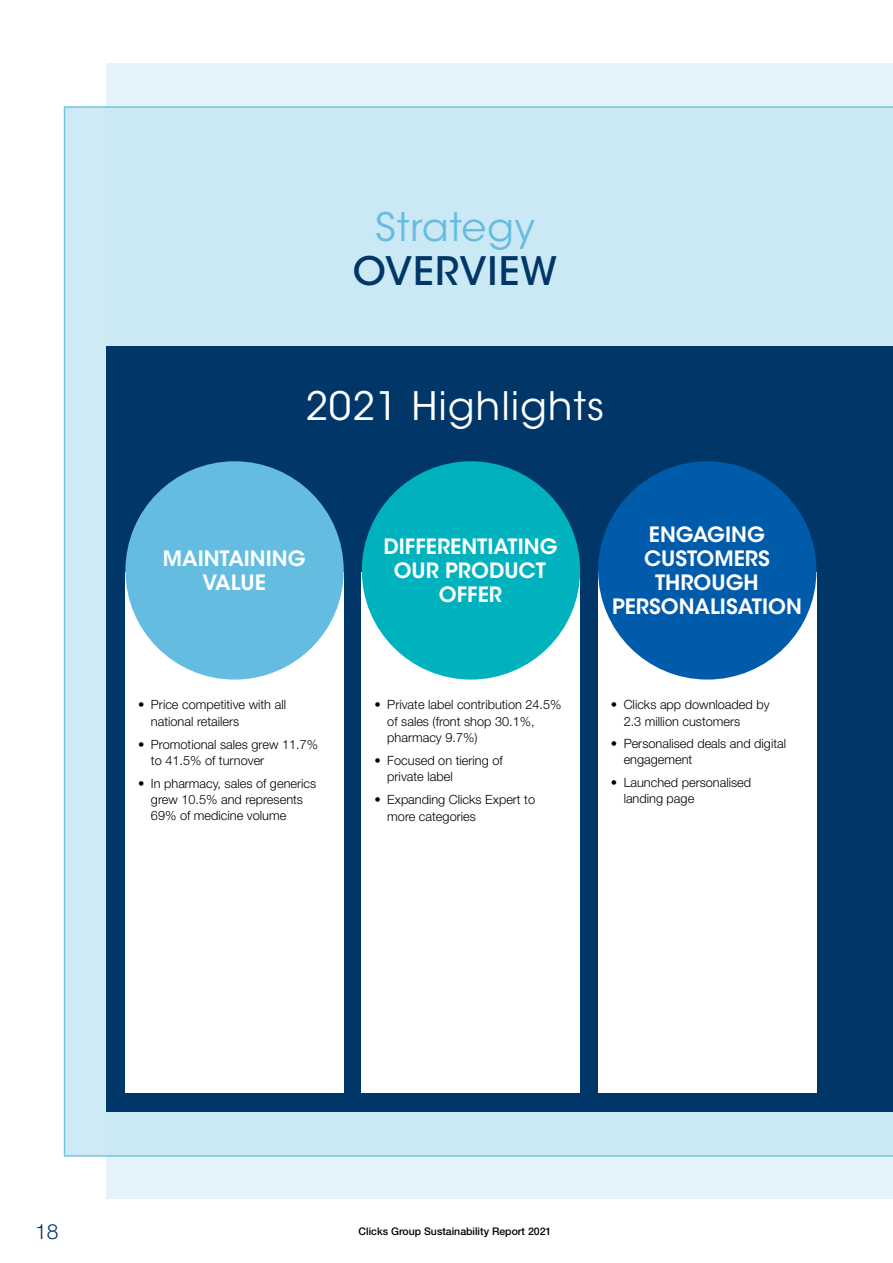
<style>
.page{position:relative;width:893px;height:1263px;background:#fff}
.page>*{position:absolute;margin:0;border:0;box-sizing:border-box;transform-origin:0 0}
.t1{font:39px "ITC Avant Garde Std";letter-spacing:.025em;color:#fff}
.t2{font:39px "ITC Avant Garde Std";letter-spacing:.025em;color:#64bde0}
.t3{font:500 39px "ITC Avant Garde Std";letter-spacing:.025em;color:#003768}
.t4{font:600 21px/24px "ITC Avant Garde Std";color:#fff;text-align:center}
.t5{font:300 21px "Helvetica Neue LT Std";color:#003768}
.t6{font:300 12.75px/16.2px "Helvetica Neue LT Std";color:#000}
.t7{font:500 10.5px "Helvetica Neue LT Std";color:#000}
</style>
<div class="page">
<div style="left:106px;top:64px;width:787px;height:1135px;background:#e0f2f9"></div>
<div style="left:64px;top:106px;width:829px;height:1051px;background:#cbe9f4"></div>
<div style="left:106px;top:347px;width:787px;height:765px;background:#003768"></div>
<div style="left:125px;top:573px;width:219px;height:520px;background:#fff"></div>
<div style="left:125px;top:461px;width:219px;height:218px;background:#64bde0;border-radius:50%"></div>
<div style="left:362px;top:573px;width:218px;height:520px;background:#fff"></div>
<div style="left:362px;top:461px;width:218px;height:218px;background:#00b1be;border-radius:50%"></div>
<div style="left:598px;top:573px;width:218px;height:520px;background:#fff"></div>
<div style="left:598px;top:461px;width:218px;height:218px;background:#005baa;border-radius:50%"></div>
<h1 class="t2" style="left:375px;top:204px;width:161px">Strategy</h1>
<h1 class="t3" style="left:353px;top:246px;width:206px">OVERVIEW</h1>
<h1 class="t1" style="left:306px;top:382px;width:300px">2021 Highlights</h1>
<h2 class="t4" style="left:163px;top:546px;width:144px">MAINTAINING<br>VALUE</h2>
<p class="t6" style="left:151px;top:696px;width:137px;text-indent:-13px">• Price competitive with all national retailers</p>
<p class="t6" style="left:151px;top:736px;width:169px;text-indent:-13px">• Promotional sales grew 11.7% to 41.5% of turnover</p>
<p class="t6" style="left:151px;top:775px;width:167px;text-indent:-13px">• In pharmacy, sales of generics grew 10.5% and represents<br>69% of medicine volume</p>
<h2 class="t4" style="left:383px;top:534px;width:176px">DIFFERENTIATING<br>OUR PRODUCT<br>OFFER</h2>
<p class="t6" style="left:387px;top:696px;width:176px;text-indent:-13px">• Private label contribution 24.5% of sales (front shop 30.1%, pharmacy 9.7%)</p>
<p class="t6" style="left:387px;top:752px;width:117px;text-indent:-13px">• Focused on tiering of private label</p>
<p class="t6" style="left:387px;top:791px;width:149px;text-indent:-13px">• Expanding Clicks Expert to more categories</p>
<h2 class="t4" style="left:612px;top:522px;width:191px">ENGAGING<br>CUSTOMERS<br>THROUGH<br>PERSONALISATION</h2>
<p class="t6" style="left:624px;top:696px;width:147px;text-indent:-13px">• Clicks app downloaded by<br>2.3 million customers</p>
<p class="t6" style="left:624px;top:735px;width:164px;text-indent:-13px">• Personalised deals and digital engagement</p>
<p class="t6" style="left:624px;top:774px;width:129px;text-indent:-13px">• Launched personalised landing page</p>
<h2 class="t5" style="left:35px;top:1218px;width:25px">18</h2>
<p class="t7" style="left:359px;top:1225px;width:194px">Clicks Group Sustainability Report 2021</p>
</div>
